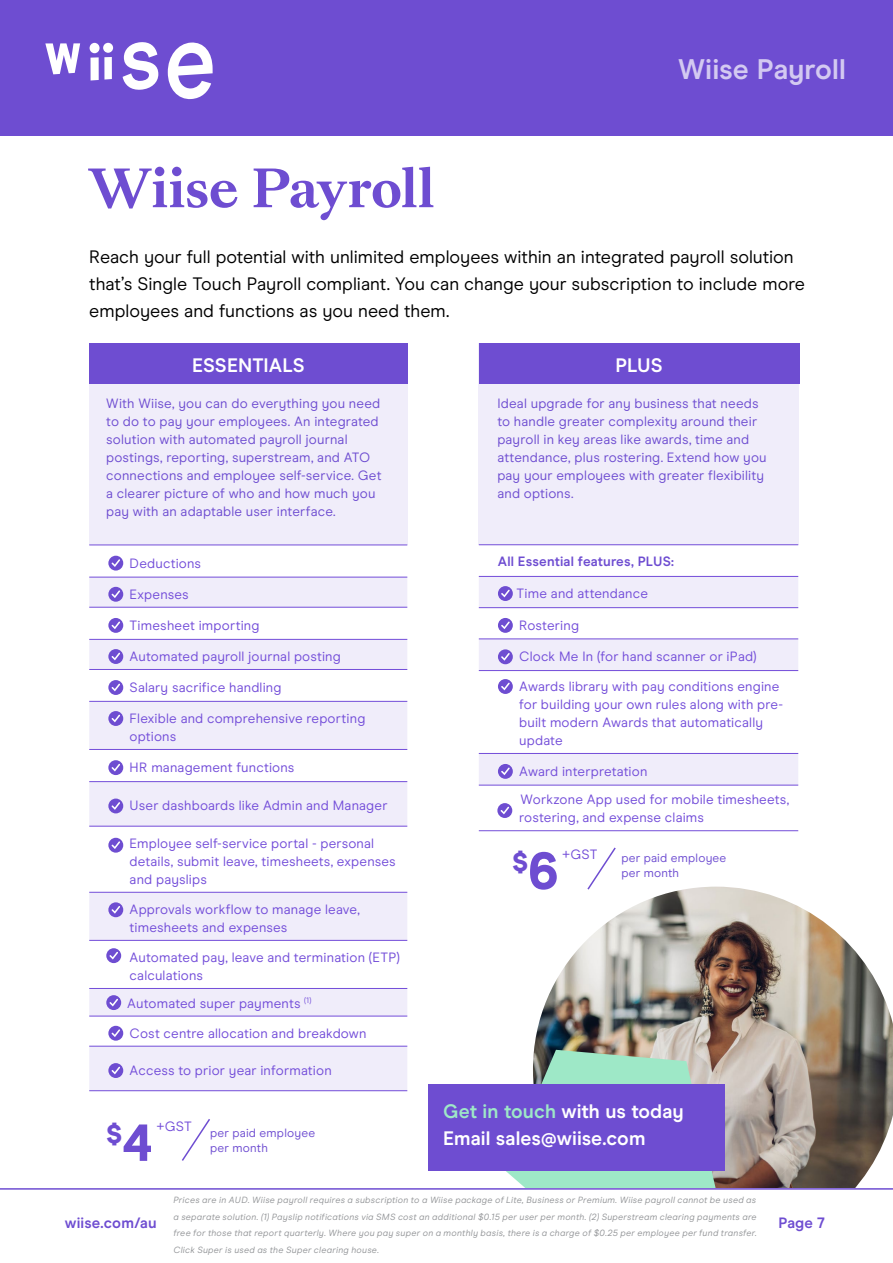
<style>
.page{position:relative;width:893px;height:1263px;background:#fff}
.page>*{position:absolute;margin:0;border:0;box-sizing:border-box;transform-origin:0 0}
.t1{font:700 51px "Sang Bleu Versailles";letter-spacing:-.01em;color:#6e4dd1}
.t2{font:800 28.5px "Modern Era";color:#6e4dd1}
.t3{font:700 28.35px "Modern Era";color:#d3c9f1}
.t4{font:700 19.5px/27.5px "Modern Era";color:#fff}
.t5{font:18px/27px "Modern Era";color:#000}
.t6{font:700 15px "Modern Era";letter-spacing:.01em;color:#6e4dd1}
.t7{font:13.5px/18px "Modern Era";letter-spacing:.015em;color:#734dd9}
.t8{font:13.5px/18px "Modern Era";letter-spacing:.015em;color:#6e4dd1}
.t9{font:700 13.5px "Modern Era";letter-spacing:.01em;color:#6e4dd1}
.t10{font:12px "Modern Era";letter-spacing:.02em;color:#6e4dd1}
.t11{font:italic 9px/16.5px "Modern Era";letter-spacing:.03em;color:#939598;text-align:justify}
.s1{font-size:52.05px}
.s2{color:#9ee8c7}
</style>
<div class="page">
<img style="left:534px;top:887px;width:359px;height:301px">
<svg style="left:506px;top:1050px;width:210px;height:138px;background:#aadac2"></svg>
<div style="left:0;top:0;width:893px;height:135px;background:#6e4dd1"></div>
<svg style="left:123px;top:42px;width:35px;height:48px"></svg>
<svg style="left:91px;top:57px;width:21px;height:24px"></svg>
<svg style="left:45px;top:43px;width:35px;height:31px"></svg>
<div style="left:90px;top:43px;width:10px;height:10px;background:#fff;border-radius:50%"></div>
<div style="left:103px;top:43px;width:10px;height:10px;background:#fff;border-radius:50%"></div>
<svg style="left:168px;top:42px;width:45px;height:58px"></svg>
<hr style="left:0;top:1188px;width:893px;height:2px;background:#6e4dd1">
<div style="left:89px;top:344px;width:318px;height:201px;background:#f0edfa"></div>
<div style="left:479px;top:344px;width:320px;height:201px;background:#f0edfa"></div>
<div style="left:89px;top:344px;width:318px;height:40px;background:#6e4dd1"></div>
<div style="left:479px;top:344px;width:320px;height:40px;background:#6e4dd1"></div>
<svg style="left:89px;top:578px;width:318px;height:512px;fill:#f0edfa"></svg>
<hr style="left:89px;top:545px;width:318px;height:1px;background:#734dd9">
<hr style="left:89px;top:577px;width:318px;height:1px;background:#734dd9">
<hr style="left:89px;top:607px;width:318px;height:1px;background:#734dd9">
<hr style="left:89px;top:639px;width:318px;height:1px;background:#734dd9">
<hr style="left:89px;top:669px;width:318px;height:1px;background:#734dd9">
<hr style="left:89px;top:701px;width:318px;height:1px;background:#734dd9">
<hr style="left:89px;top:749px;width:318px;height:1px;background:#734dd9">
<hr style="left:89px;top:781px;width:318px;height:1px;background:#734dd9">
<hr style="left:89px;top:826px;width:318px;height:1px;background:#734dd9">
<hr style="left:89px;top:892px;width:318px;height:1px;background:#734dd9">
<hr style="left:89px;top:940px;width:318px;height:1px;background:#734dd9">
<hr style="left:89px;top:988px;width:318px;height:1px;background:#734dd9">
<hr style="left:89px;top:1016px;width:318px;height:1px;background:#734dd9">
<hr style="left:89px;top:1046px;width:318px;height:1px;background:#734dd9">
<hr style="left:89px;top:1090px;width:318px;height:1px;background:#734dd9">
<div style="left:108px;top:556px;width:15px;height:15px;background:#6e4dd1;border-radius:50%"></div>
<svg style="left:112px;top:559px;width:8px;height:8px"></svg>
<div style="left:108px;top:587px;width:15px;height:15px;background:#6e4dd1;border-radius:50%"></div>
<svg style="left:112px;top:590px;width:8px;height:8px"></svg>
<div style="left:108px;top:618px;width:15px;height:15px;background:#6e4dd1;border-radius:50%"></div>
<svg style="left:112px;top:621px;width:8px;height:8px"></svg>
<div style="left:108px;top:649px;width:15px;height:15px;background:#6e4dd1;border-radius:50%"></div>
<svg style="left:112px;top:653px;width:8px;height:7px"></svg>
<div style="left:108px;top:680px;width:15px;height:15px;background:#6e4dd1;border-radius:50%"></div>
<svg style="left:112px;top:684px;width:8px;height:7px"></svg>
<div style="left:108px;top:711px;width:15px;height:15px;background:#6e4dd1;border-radius:50%"></div>
<svg style="left:112px;top:714px;width:8px;height:8px"></svg>
<svg style="left:108px;top:760px;width:15px;height:15px"></svg>
<svg style="left:112px;top:764px;width:8px;height:7px"></svg>
<svg style="left:108px;top:798px;width:15px;height:15px"></svg>
<svg style="left:112px;top:802px;width:8px;height:8px"></svg>
<div style="left:108px;top:838px;width:15px;height:15px;background:#6e4dd1;border-radius:50%"></div>
<svg style="left:112px;top:841px;width:8px;height:8px"></svg>
<div style="left:108px;top:902px;width:15px;height:15px;background:#6e4dd1;border-radius:50%"></div>
<svg style="left:112px;top:906px;width:8px;height:8px"></svg>
<div style="left:108px;top:1026px;width:15px;height:15px;background:#6e4dd1;border-radius:50%"></div>
<svg style="left:112px;top:1029px;width:8px;height:8px"></svg>
<div style="left:108px;top:1063px;width:15px;height:15px;background:#6e4dd1;border-radius:50%"></div>
<svg style="left:112px;top:1066px;width:8px;height:8px"></svg>
<svg style="left:479px;top:577px;width:319px;height:208px"></svg>
<hr style="left:479px;top:544px;width:319px;height:1px;background:#734dd9">
<hr style="left:479px;top:576px;width:319px;height:1px;background:#734dd9">
<hr style="left:479px;top:607px;width:319px;height:1px;background:#734dd9">
<hr style="left:479px;top:639px;width:319px;height:1px;background:#734dd9">
<hr style="left:479px;top:670px;width:319px;height:1px;background:#734dd9">
<hr style="left:479px;top:753px;width:319px;height:1px;background:#734dd9">
<hr style="left:479px;top:785px;width:319px;height:1px;background:#734dd9">
<hr style="left:479px;top:830px;width:319px;height:1px;background:#734dd9">
<svg style="left:498px;top:586px;width:15px;height:15px"></svg>
<svg style="left:501px;top:590px;width:9px;height:7px"></svg>
<div style="left:498px;top:618px;width:15px;height:15px;background:#6e4dd1;border-radius:50%"></div>
<svg style="left:501px;top:621px;width:9px;height:8px"></svg>
<div style="left:498px;top:649px;width:15px;height:15px;background:#6e4dd1;border-radius:50%"></div>
<svg style="left:501px;top:653px;width:9px;height:8px"></svg>
<svg style="left:498px;top:679px;width:15px;height:15px"></svg>
<svg style="left:501px;top:682px;width:9px;height:8px"></svg>
<div style="left:498px;top:764px;width:15px;height:15px;background:#6e4dd1;border-radius:50%"></div>
<svg style="left:501px;top:767px;width:9px;height:8px"></svg>
<div style="left:428px;top:1084px;width:296px;height:87px;background:#6e4dd1"></div>
<div style="left:106px;top:948px;width:15px;height:15px;background:#6e4dd1;border-radius:50%"></div>
<svg style="left:109px;top:952px;width:9px;height:7px"></svg>
<div style="left:106px;top:995px;width:15px;height:15px;background:#6e4dd1;border-radius:50%"></div>
<svg style="left:109px;top:999px;width:9px;height:7px"></svg>
<div style="left:497px;top:803px;width:15px;height:15px;background:#6e4dd1;border-radius:50%"></div>
<svg style="left:501px;top:807px;width:8px;height:7px"></svg>
<svg style="left:182px;top:1119px;width:28px;height:42px"></svg>
<svg style="left:586px;top:847px;width:31px;height:44px"></svg>
<h1 class="t1" style="left:89px;top:152px;width:347px">Wiise Payroll</h1>
<h3 class="t3" style="left:678px;top:53px;width:169px">Wiise Payroll</h3>
<h3 class="t5" style="left:89px;top:243px;width:717px">Reach your full potential with unlimited employees within an integrated payroll solution that’s Single Touch Payroll compliant. You can change your subscription to include more employees and functions as you need them.</h3>
<h3 class="t4" style="left:192px;top:351px;width:114px">ESSENTIALS</h3>
<h3 class="t4" style="left:615px;top:351px;width:49px">PLUS</h3>
<p class="t8" style="left:497px;top:394px;width:271px">Ideal upgrade for any business that needs to handle greater complexity around their payroll in key areas like awards, time and attendance, plus rostering. Extend how you pay your employees with greater flexibility and options.</p>
<p class="t8" style="left:106px;top:394px;width:277px">With Wiise, you can do everything you need to do to pay your employees. An integrated solution with automated payroll journal postings, reporting, superstream, and ATO connections and employee self-service. Get a clearer picture of who and how much you pay with an adaptable user interface.</p>
<p class="t7" style="left:130px;top:554px;width:73px">Deductions</p>
<p class="t7" style="left:130px;top:585px;width:61px">Expenses</p>
<p class="t7" style="left:130px;top:616px;width:131px">Timesheet importing</p>
<p class="t7" style="left:130px;top:647px;width:213px">Automated payroll journal posting</p>
<p class="t7" style="left:130px;top:678px;width:153px">Salary sacrifice handling</p>
<p class="t7" style="left:130px;top:709px;width:237px">Flexible and comprehensive reporting options</p>
<p class="t7" style="left:130px;top:758px;width:166px">HR management functions</p>
<p class="t7" style="left:130px;top:797px;width:259px">User dashboards like Admin and Manager</p>
<p class="t7" style="left:130px;top:834px;width:268px">Employee self-service portal - personal details, submit leave, timesheets, expenses and payslips</p>
<p class="t7" style="left:130px;top:900px;width:232px">Approvals workflow to manage leave, timesheets and expenses</p>
<p class="t7" style="left:130px;top:948px;width:272px">Automated pay, leave and termination (ETP) calculations</p>
<p class="t7" style="left:127px;top:994px;width:186px">Automated super payments <sup>(1)</sup></p>
<p class="t7" style="left:130px;top:1024px;width:238px">Cost centre allocation and breakdown</p>
<p class="t7" style="left:130px;top:1061px;width:204px">Access to prior year information</p>
<p class="t7" style="left:157px;top:1118px;width:37px">+GST</p>
<h2 class="t2" style="left:106px;top:1117px;width:47px">$<span class="s1">4</span></h2>
<p class="t10" style="left:210px;top:1126px;width:107px">per paid employee</p>
<p class="t10" style="left:210px;top:1141px;width:59px">per month</p>
<p class="t9" style="left:498px;top:553px;width:178px">All Essential features, PLUS:</p>
<p class="t7" style="left:517px;top:584px;width:133px">Time and attendance</p>
<p class="t7" style="left:519px;top:616px;width:61px">Rostering</p>
<p class="t7" style="left:519px;top:642px;width:262px;line-height:29.7px">Clock Me In (for hand scanner or iPad)<br>Awards library with pay conditions engine</p>
<p class="t7" style="left:519px;top:695px;width:265px">for building your own rules along with pre&shy;built modern Awards that automatically update</p>
<p class="t7" style="left:519px;top:757px;width:271px;line-height:28.3px">Award interpretation<br>Workzone App used for mobile timesheets,</p>
<p class="t7" style="left:519px;top:809px;width:186px">rostering, and expense claims</p>
<p class="t7" style="left:562px;top:845px;width:37px">+GST</p>
<h2 class="t2" style="left:512px;top:845px;width:48px">$<span class="s1">6</span></h2>
<p class="t10" style="left:621px;top:851px;width:107px">per paid employee</p>
<p class="t10" style="left:621px;top:866px;width:59px">per month</p>
<h3 class="t4" style="left:443px;top:1097px;width:242px"><span class="s2">Get in touch</span> with us today<br>Email sales@wiise.com</h3>
<p class="t6" style="left:65px;top:1214px;width:93px">wiise.com/au</p>
<p class="t11" style="left:173px;top:1192px;width:585px">Prices are in AUD. Wiise payroll requires a subscription to a Wiise package of Lite, Business or Premium. Wiise payroll cannot be used as a separate solution. (1) Payslip notifications via SMS cost an additional $0.15 per user per month. (2) Superstream clearing payments are free for those that report quarterly. Where you pay super on a monthly basis, there is a charge of $0.25 per employee per fund transfer.<br>Click Super is used as the Super clearing house.</p>
<p class="t6" style="left:778px;top:1214px;width:48px">Page 7</p>
</div>
